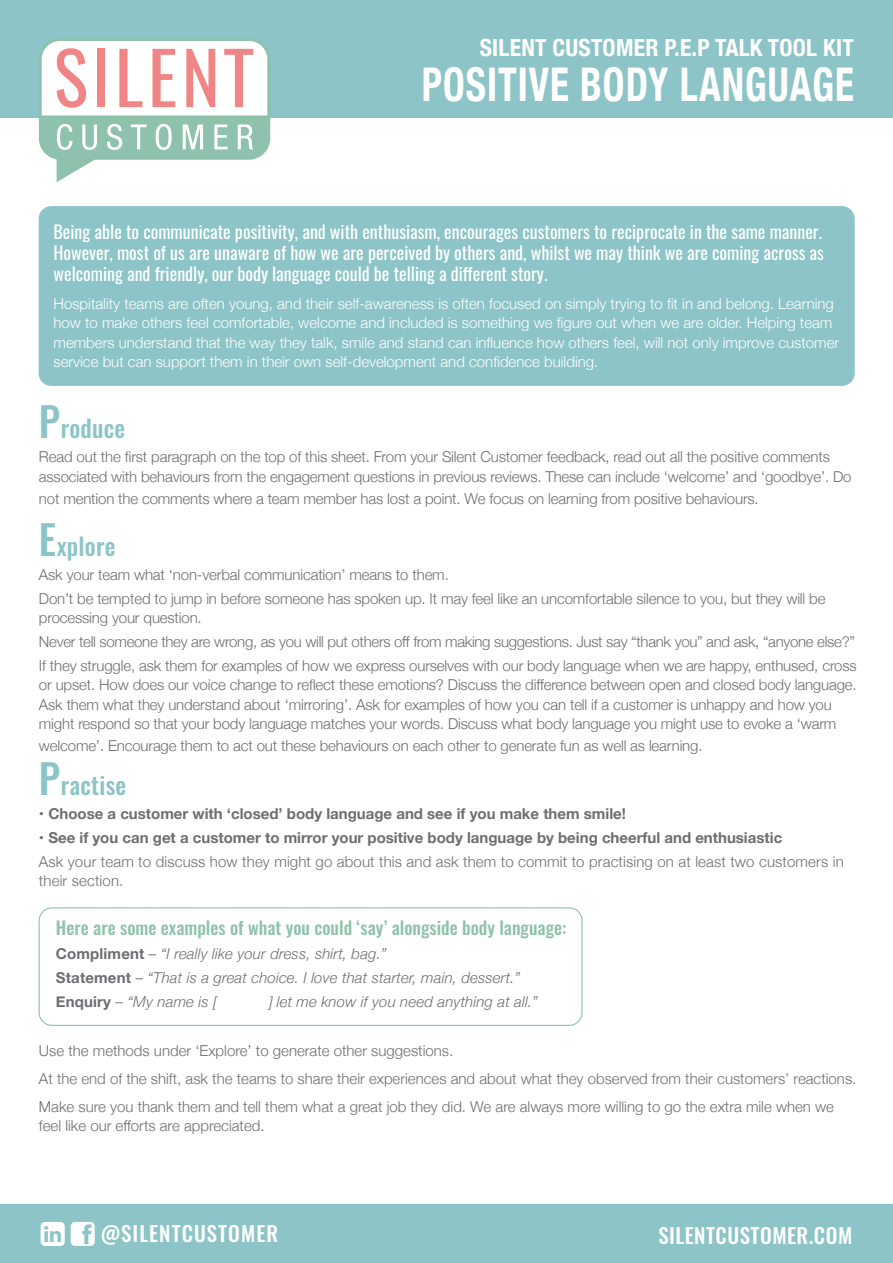
<style>
.page{position:relative;width:893px;height:1263px;background:#fff}
.page>*{position:absolute;margin:0;border:0;box-sizing:border-box;transform-origin:0 0}
.t1{font:700 condensed 46.5px "Helvetica Neue";letter-spacing:.025em;color:#fff;scale:.84 1}
.t2{font:500 24px "Oswald";letter-spacing:.01em;color:#8cc4c7}
.t3{font:700 condensed 23.7px "Helvetica Neue";letter-spacing:.01em;color:#fff}
.t4{font:500 20.85px "Oswald";letter-spacing:.025em;color:#fff}
.t5{font:500 20.85px "Oswald";letter-spacing:.05em;color:#fff}
.t6{font:18px/21px "Oswald";color:#fff;text-align:justify}
.t7{font:500 18px "Oswald";color:#8fc2ad}
.t8{font:300 15px/19.5px "Helvetica Neue";letter-spacing:-.01em;color:#6d6e71}
.t9{font:300 15px/19.5px "Helvetica Neue";color:#fff}
.t10{font:italic 300 15px/23.7px "Helvetica Neue";letter-spacing:.01em;color:#6d6e71}
.t11{font:700 15px "Helvetica Neue";color:#6d6e71}
.t12{font:300 15px/19.5px "Helvetica Neue";letter-spacing:.01em;color:#6d6e71}
.s1{font-size:40.5px}
.s2{font-weight:700;font-style:normal}
.s3{font-style:normal}
</style>
<div class="page">
<div style="left:39px;top:907px;width:544px;height:119px;border:1px solid #8fc2ad;border-radius:13px"></div>
<div style="left:0;top:0;width:893px;height:117px;background:#8cc4c7"></div>
<div style="left:39px;top:206px;width:816px;height:180px;background:#8cc4c7;border-radius:13px"></div>
<div style="left:0;top:1204px;width:893px;height:59px;background:#8cc4c7"></div>
<svg style="left:39px;top:38px;width:231px;height:144px"></svg>
<h3 class="t3" style="left:480px;top:28px;width:376px">SILENT CUSTOMER P.E.P TALK TOOL KIT</h3>
<h1 class="t1" style="left:422px;top:45px;width:516px">POSITIVE BODY LANGUAGE</h1>
<p class="t6" style="left:54px;top:219px;width:772px">Being able to communicate positivity, and with enthusiasm, encourages customers to reciprocate in the same manner.<br>However, most of us are unaware of how we are perceived by others and, whilst we may think we are coming across as welcoming and friendly, our body language could be telling a different story.</p>
<p class="t9" style="left:54px;top:292px;width:787px">Hospitality teams are often young, and their self-awareness is often focused on simply trying to fit in and belong. Learning how to make others feel comfortable, welcome and included is something we figure out when we are older. Helping team members understand that the way they talk, smile and stand can influence how others feel, will not only improve customer service but can support them in their own self-development and confidence building.</p>
<h2 class="t2" style="left:39px;top:416px;width:88px"><span class="s1">P</span>roduce</h2>
<p class="t8" style="left:39px;top:446px;width:814px">Read out the first paragraph on the top of this sheet. From your Silent Customer feedback, read out all the positive comments associated with behaviours from the engagement questions in previous reviews. These can include ‘welcome’ and ‘goodbye’. Do</p>
<p class="t8" style="left:39px;top:487px;width:721px">not mention the comments where a team member has lost a point. We focus on learning from positive behaviours.</p>
<h2 class="t2" style="left:39px;top:534px;width:78px"><span class="s1">E</span>xplore</h2>
<p class="t8" style="left:39px;top:562px;width:788px;line-height:23.7px">Ask your team what ‘non-verbal communication’ means to them.<br>Don’t be tempted to jump in before someone has spoken up. It may feel like an uncomfortable silence to you, but they will be</p>
<p class="t8" style="left:39px;top:605px;width:819px;line-height:23.7px">processing your question.<br>Never tell someone they are wrong, as you will put others off from making suggestions. Just say “thank you” and ask, “anyone else?”<br>If they struggle, ask them for examples of how we express ourselves with our body language when we are happy, enthused, cross</p>
<p class="t8" style="left:39px;top:674px;width:819px">or upset. How does our voice change to reflect these emotions? Discuss the difference between open and closed body language.<br>Ask them what they understand about ‘mirroring’. Ask for examples of how you can tell if a customer is unhappy and how you might respond so that your body language matches your words. Discuss what body language you might use to evoke a ‘warm</p>
<p class="t8" style="left:39px;top:735px;width:665px">welcome’. Encourage them to act out these behaviours on each other to generate fun as well as learning.</p>
<h2 class="t2" style="left:39px;top:773px;width:89px"><span class="s1">P</span>ractise</h2>
<p class="t11" style="left:39px;top:802px;width:589px">• Choose a customer with ‘closed’ body language and see if you make them smile!</p>
<p class="t11" style="left:39px;top:826px;width:745px">• See if you can get a customer to mirror your positive body language by being cheerful and enthusiastic</p>
<p class="t12" style="left:39px;top:850px;width:806px">Ask your team to discuss how they might go about this and ask them to commit to practising on at least two customers in their section.</p>
<p class="t7" style="left:56px;top:918px;width:512px">Here are some examples of what you could ‘say’ alongside body language:</p>
<p class="t10" style="left:56px;top:941px;width:466px"><span class="s2">Compliment</span> <span class="s3">–</span> “I really like your dress, shirt, bag.”<br><span class="s2">Statement</span> <span class="s3">–</span> “That is a great choice. I love that starter, main, dessert.”<br><span class="s2">Enquiry</span> <span class="s3">–</span> “My name is [</p>
<p class="t10" style="left:269px;top:988px;width:271px">] let me know if you need anything at all.”</p>
<p class="t8" style="left:39px;top:1035px;width:819px;line-height:28px">Use the methods under ‘Explore’ to generate other suggestions.<br>At the end of the shift, ask the teams to share their experiences and about what they observed from their customers’ reactions.<br>Make sure you thank them and tell them what a great job they did. We are always more willing to go the extra mile when we</p>
<p class="t8" style="left:39px;top:1115px;width:227px">feel like our efforts are appreciated.</p>
<h3 class="t5" style="left:101px;top:1223px;width:179px">@SILENTCUSTOMER</h3>
<h3 class="t4" style="left:658px;top:1225px;width:195px">SILENTCUSTOMER.COM</h3>
</div>
